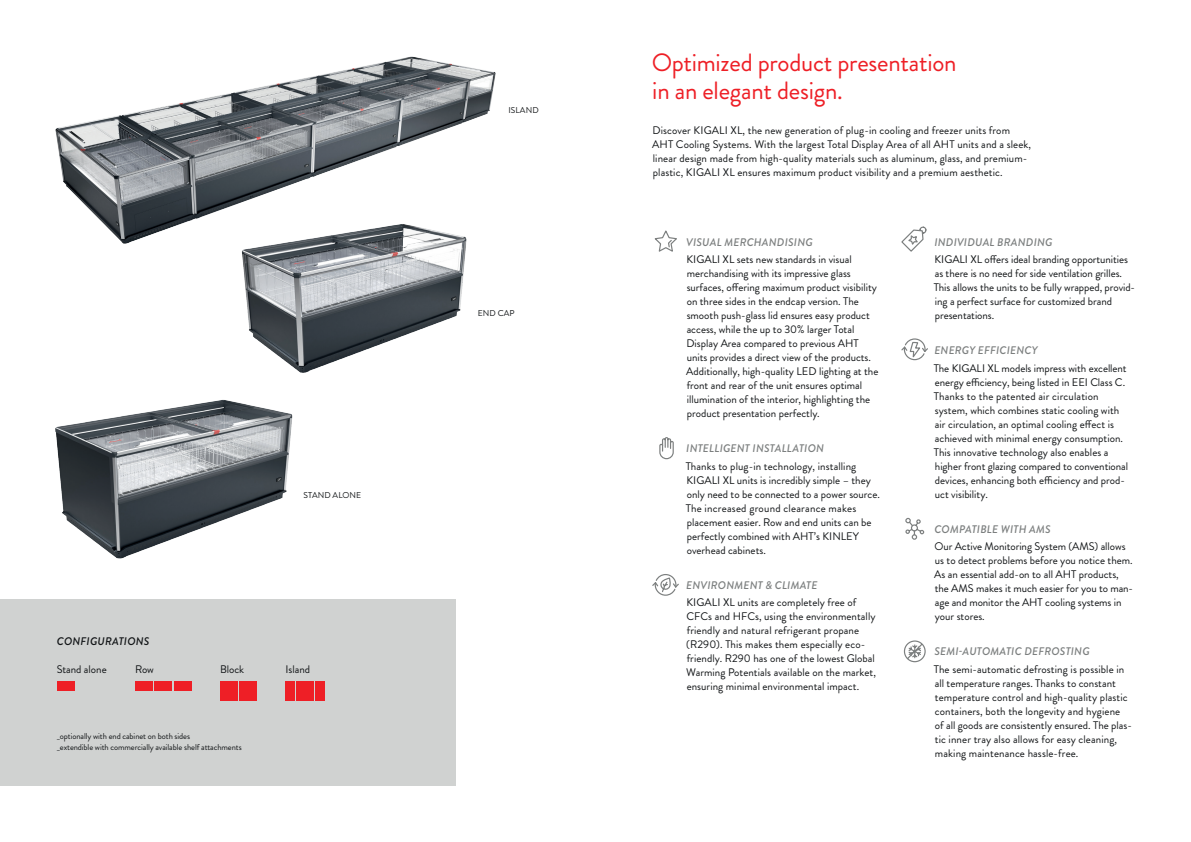
<style>
.page{position:relative;width:1191px;height:842px;background:#fff}
.page>*{position:absolute;margin:0;border:0;box-sizing:border-box;transform-origin:0 0}
.t1{font:25px/28px "Brandon Grotesque";letter-spacing:-.01em;color:#ee1f26}
.t2{font:11px/14px "Brandon Grotesque";color:#111416}
.t3{font:italic 500 11px "Brandon Grotesque";letter-spacing:.02em;color:#7c7f7f}
.t4{font:italic 500 11px "Brandon Grotesque";letter-spacing:.02em;color:#111416}
.t5{font:8.5px/11px "Brandon Grotesque";letter-spacing:-.01em;color:#111416}
.t6{font:8.5px "Brandon Grotesque";letter-spacing:.01em;color:#111416}
</style>
<div class="page">
<div style="left:0;top:599px;width:456px;height:186px;background:#d0d2d1"></div>
<div style="left:286px;top:681px;width:9px;height:9px;background:#ee1f26"></div>
<div style="left:286px;top:690px;width:9px;height:11px;background:#ee1f26"></div>
<div style="left:315px;top:681px;width:9px;height:9px;background:#ee1f26"></div>
<div style="left:315px;top:690px;width:9px;height:11px;background:#ee1f26"></div>
<div style="left:296px;top:681px;width:9px;height:9px;background:#ee1f26"></div>
<div style="left:305px;top:681px;width:9px;height:9px;background:#ee1f26"></div>
<div style="left:296px;top:691px;width:9px;height:10px;background:#ee1f26"></div>
<div style="left:305px;top:691px;width:9px;height:10px;background:#ee1f26"></div>
<div style="left:220px;top:681px;width:9px;height:9px;background:#ee1f26"></div>
<div style="left:229px;top:681px;width:9px;height:9px;background:#ee1f26"></div>
<div style="left:220px;top:691px;width:9px;height:10px;background:#ee1f26"></div>
<div style="left:229px;top:691px;width:9px;height:10px;background:#ee1f26"></div>
<div style="left:239px;top:681px;width:9px;height:9px;background:#ee1f26"></div>
<div style="left:248px;top:681px;width:9px;height:9px;background:#ee1f26"></div>
<div style="left:239px;top:691px;width:9px;height:10px;background:#ee1f26"></div>
<div style="left:248px;top:691px;width:9px;height:10px;background:#ee1f26"></div>
<div style="left:135px;top:681px;width:9px;height:9px;background:#ee1f26"></div>
<div style="left:144px;top:681px;width:9px;height:9px;background:#ee1f26"></div>
<div style="left:154px;top:681px;width:9px;height:9px;background:#ee1f26"></div>
<div style="left:163px;top:681px;width:9px;height:9px;background:#ee1f26"></div>
<div style="left:174px;top:681px;width:9px;height:9px;background:#ee1f26"></div>
<div style="left:183px;top:681px;width:9px;height:9px;background:#ee1f26"></div>
<div style="left:57px;top:681px;width:9px;height:9px;background:#ee1f26"></div>
<div style="left:66px;top:681px;width:9px;height:9px;background:#ee1f26"></div>
<img style="left:55px;top:400px;width:238px;height:159px">
<img style="left:242px;top:246px;width:224px;height:127px">
<img style="left:56px;top:56px;width:439px;height:190px">
<svg style="left:654px;top:230px;width:23px;height:22px"></svg>
<svg style="left:659px;top:437px;width:15px;height:23px"></svg>
<svg style="left:652px;top:574px;width:27px;height:22px"></svg>
<svg style="left:901px;top:226px;width:26px;height:26px"></svg>
<svg style="left:901px;top:338px;width:27px;height:23px"></svg>
<svg style="left:905px;top:517px;width:19px;height:23px"></svg>
<svg style="left:903px;top:640px;width:23px;height:23px"></svg>
<p class="t4" style="left:57px;top:633px;width:94px">CONFIGURATIONS</p>
<p class="t6" style="left:304px;top:489px;width:59px">STAND ALONE</p>
<p class="t2" style="left:57px;top:662px;width:52px">Stand alone</p>
<p class="t2" style="left:135px;top:662px;width:20px">Row</p>
<p class="t2" style="left:220px;top:662px;width:26px">Block</p>
<p class="t2" style="left:286px;top:662px;width:26px">Island</p>
<p class="t5" style="left:57px;top:731px;width:186px">_optionally with end cabinet on both sides<br>_extendible with commercially available shelf attachments</p>
<p class="t5" style="left:508px;top:104px;width:32px">ISLAND</p>
<p class="t5" style="left:478px;top:307px;width:38px">END CAP</p>
<h1 class="t1" style="left:651px;top:49px;width:306px">Optimized product presentation in an elegant design.</h1>
<p class="t2" style="left:652px;top:123px;width:380px">Discover KIGALI XL, the new generation of plug-in cooling and freezer units from AHT Cooling Systems. With the largest Total Display Area of all AHT units and a sleek, linear design made from high-quality materials such as aluminum, glass, and premium&shy;plastic, KIGALI XL ensures maximum product visibility and a premium aesthetic.</p>
<p class="t3" style="left:686px;top:234px;width:128px">VISUAL MERCHANDISING</p>
<p class="t2" style="left:686px;top:253px;width:194px">KIGALI XL sets new standards in visual merchandising with its impressive glass surfaces, offering maximum product visibility on three sides in the endcap version. The smooth push-glass lid ensures easy product access, while the up to 30% larger Total Display Area compared to previous AHT units provides a direct view of the products.<br>Additionally, high-quality LED lighting at the front and rear of the unit ensures optimal illumination of the interior, highlighting the product presentation perfectly.</p>
<p class="t3" style="left:686px;top:441px;width:139px">INTELLIGENT INSTALLATION</p>
<p class="t2" style="left:685px;top:459px;width:196px">Thanks to plug-in technology, installing KIGALI XL units is incredibly simple – they only need to be connected to a power source.<br>The increased ground clearance makes placement easier. Row and end units can be perfectly combined with AHT’s KINLEY overhead cabinets.</p>
<p class="t3" style="left:686px;top:577px;width:133px">ENVIRONMENT &amp; CLIMATE</p>
<p class="t2" style="left:686px;top:596px;width:191px">KIGALI XL units are completely free of CFCs and HFCs, using the environmentally friendly and natural refrigerant propane (R290). This makes them especially eco&shy;friendly. R290 has one of the lowest Global Warming Potentials available on the market, ensuring minimal environmental impact.</p>
<p class="t3" style="left:934px;top:234px;width:120px">INDIVIDUAL BRANDING</p>
<p class="t2" style="left:933px;top:253px;width:203px">KIGALI XL offers ideal branding opportunities as there is no need for side ventilation grilles.<br>This allows the units to be fully wrapped, provid&shy;ing a perfect surface for customized brand presentations.</p>
<p class="t3" style="left:934px;top:343px;width:105px">ENERGY EFFICIENCY</p>
<p class="t2" style="left:933px;top:361px;width:196px">The KIGALI XL models impress with excellent energy efficiency, being listed in EEI Class C.<br>Thanks to the patented air circulation system, which combines static cooling with air circulation, an optimal cooling effect is achieved with minimal energy consumption.<br>This innovative technology also enables a higher front glazing compared to conventional devices, enhancing both efficiency and prod&shy;uct visibility.</p>
<p class="t3" style="left:934px;top:521px;width:118px">COMPATIBLE WITH AMS</p>
<p class="t2" style="left:934px;top:540px;width:200px">Our Active Monitoring System (AMS) allows us to detect problems before you notice them.<br>As an essential add-on to all AHT products, the AMS makes it much easier for you to man&shy;age and monitor the AHT cooling systems in your stores.</p>
<p class="t3" style="left:934px;top:644px;width:157px">SEMI-AUTOMATIC DEFROSTING</p>
<p class="t2" style="left:933px;top:662px;width:200px">The semi-automatic defrosting is possible in all temperature ranges. Thanks to constant temperature control and high-quality plastic containers, both the longevity and hygiene<br>of all goods are consistently ensured. The plas&shy;tic inner tray also allows for easy cleaning, making maintenance hassle-free.</p>
</div>
